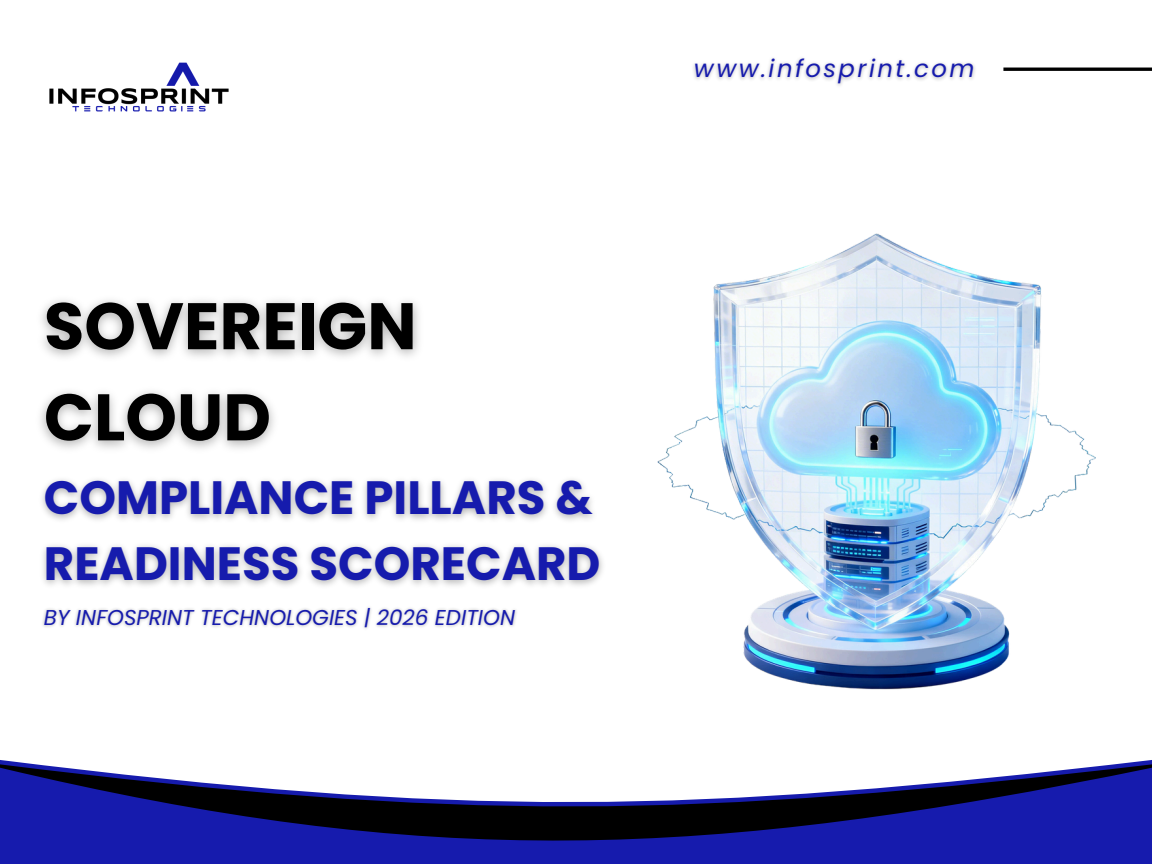
<style>
.page{position:relative;width:1152px;height:864px;background:#fff}
.page>*{position:absolute;margin:0;border:0;box-sizing:border-box;transform-origin:0 0}
.t1{font:700 65.7px/91.2px "Poppins";color:#000}
.t2{font:700 46.65px/65.2px "Poppins";color:#161bad}
.t3{font:italic 24.3px "Poppins";letter-spacing:.1em;color:#161bad}
.t4{font:italic 21.45px "Poppins";color:#161bad}
</style>
<div class="page">
<svg style="left:0;top:768px;width:1152px;height:4px"></svg>
<svg style="left:0;top:772px;width:1152px;height:92px;fill:#161bad"></svg>
<hr style="left:1003px;top:68px;width:149px;height:3px;background:#000">
<img style="left:49px;top:62px;width:180px;height:50px">
<img style="left:657px;top:233px;width:439px;height:457px">
<img style="left:693px;top:58px;width:282px;height:28px">
<img style="left:42px;top:479px;width:561px;height:107px">
<img style="left:42px;top:607px;width:475px;height:22px">
<h1 class="t1" style="left:44px;top:281px;width:374px">SOVEREIGN<br>CLOUD</h1>
<h2 class="t2" style="left:44px;top:465px;width:558px">COMPLIANCE PILLARS &amp;<br>READINESS SCORECARD</h2>
<p class="t4" style="left:44px;top:602px;width:473px">BY INFOSPRINT TECHNOLOGIES | 2026 EDITION</p>
<h3 class="t3" style="left:694px;top:52px;width:282px">www.infosprint.com</h3>
</div>
